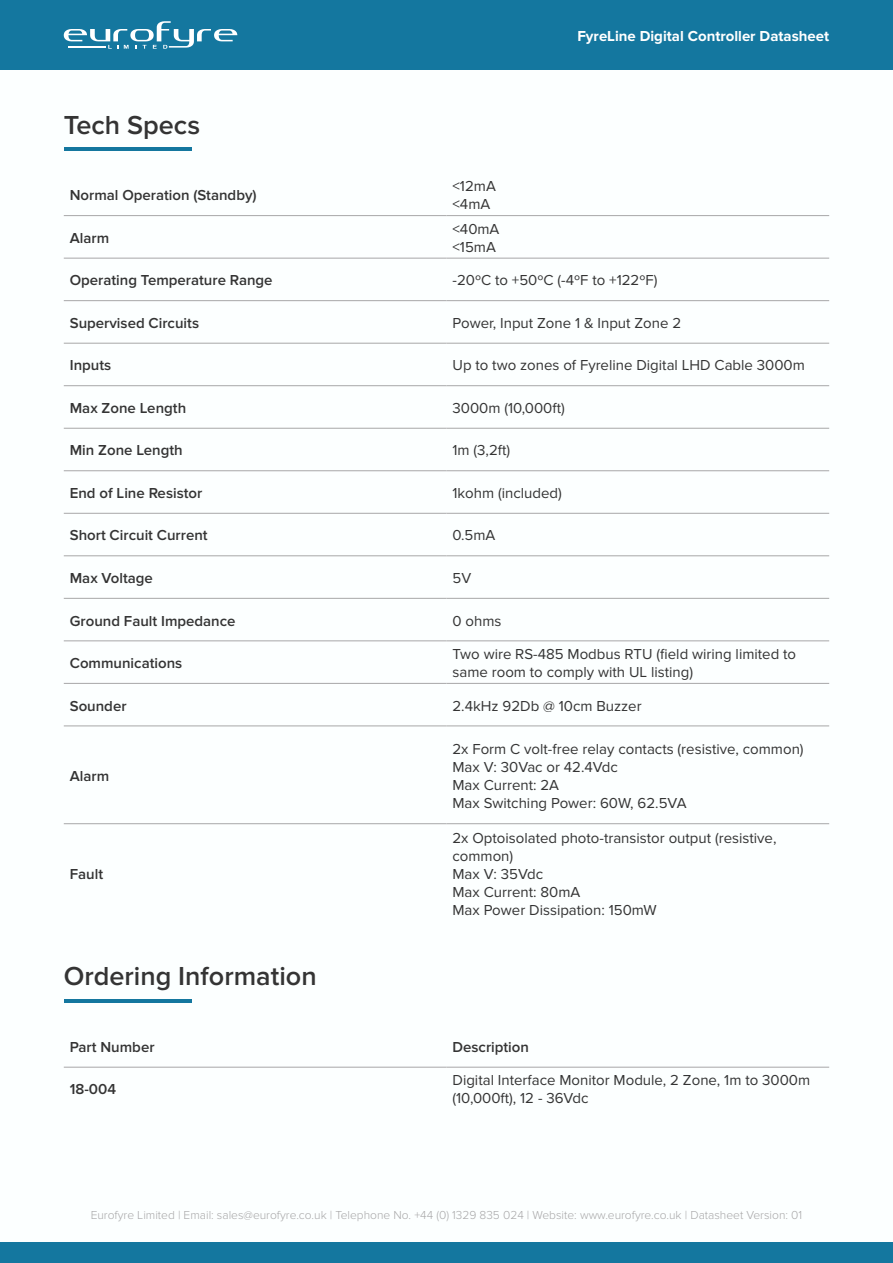
<style>
.page{position:relative;width:893px;height:1263px;background:#fff}
.page>*{position:absolute;margin:0;border:0;box-sizing:border-box;transform-origin:0 0}
.Sub_Header{font:600 27px "Proxima Nova";color:#343434}
.t1{font:15px/18px "Proxima Nova";color:#343434}
.t2{font:600 15px "Proxima Nova";color:#343434}
.t3{font:700 15px "Proxima Nova";color:#fff}
.t4{font:300 12px "Proxima Nova";color:#a7a7a8}
</style>
<div class="page">
<div style="left:0;top:1242px;width:893px;height:21px;background:#14779f"></div>
<div style="left:0;top:0;width:893px;height:70px;background:#14779f"></div>
<svg style="left:64px;top:21px;width:173px;height:28px"></svg>
<hr style="left:64px;top:148px;width:127px;height:3px;background:#14779f">
<hr style="left:64px;top:215px;width:382px;height:1px;background:#a7a7a8">
<hr style="left:446px;top:215px;width:383px;height:1px;background:#a7a7a8">
<hr style="left:64px;top:258px;width:382px;height:1px;background:#a7a7a8">
<hr style="left:446px;top:258px;width:383px;height:1px;background:#a7a7a8">
<hr style="left:64px;top:300px;width:382px;height:1px;background:#a7a7a8">
<hr style="left:446px;top:300px;width:383px;height:1px;background:#a7a7a8">
<hr style="left:64px;top:343px;width:382px;height:1px;background:#a7a7a8">
<hr style="left:446px;top:343px;width:383px;height:1px;background:#a7a7a8">
<hr style="left:64px;top:385px;width:382px;height:1px;background:#a7a7a8">
<hr style="left:446px;top:385px;width:383px;height:1px;background:#a7a7a8">
<hr style="left:64px;top:470px;width:382px;height:1px;background:#a7a7a8">
<hr style="left:446px;top:470px;width:383px;height:1px;background:#a7a7a8">
<hr style="left:64px;top:513px;width:382px;height:1px;background:#a7a7a8">
<hr style="left:446px;top:513px;width:383px;height:1px;background:#a7a7a8">
<hr style="left:64px;top:555px;width:382px;height:1px;background:#a7a7a8">
<hr style="left:446px;top:555px;width:383px;height:1px;background:#a7a7a8">
<hr style="left:64px;top:598px;width:382px;height:1px;background:#a7a7a8">
<hr style="left:446px;top:598px;width:383px;height:1px;background:#a7a7a8">
<hr style="left:64px;top:640px;width:382px;height:1px;background:#a7a7a8">
<hr style="left:446px;top:640px;width:383px;height:1px;background:#a7a7a8">
<hr style="left:64px;top:725px;width:382px;height:1px;background:#a7a7a8">
<hr style="left:446px;top:725px;width:383px;height:1px;background:#a7a7a8">
<hr style="left:64px;top:823px;width:382px;height:1px;background:#a7a7a8">
<hr style="left:446px;top:823px;width:383px;height:1px;background:#a7a7a8">
<hr style="left:64px;top:683px;width:382px;height:1px;background:#a7a7a8">
<hr style="left:446px;top:683px;width:383px;height:1px;background:#a7a7a8">
<hr style="left:64px;top:428px;width:382px;height:1px;background:#a7a7a8">
<hr style="left:446px;top:428px;width:383px;height:1px;background:#a7a7a8">
<hr style="left:64px;top:999px;width:127px;height:3px;background:#14779f">
<hr style="left:64px;top:1067px;width:382px;height:1px;background:#a7a7a8">
<hr style="left:446px;top:1067px;width:383px;height:1px;background:#a7a7a8">
<p class="Sub_Header" style="left:64px;top:109px;width:138px">Tech Specs</p>
<p class="t2" style="left:70px;top:187px;width:188px">Normal Operation (Standby)</p>
<p class="t2" style="left:70px;top:229px;width:41px">Alarm</p>
<p class="t1" style="left:452px;top:177px;width:45px">&lt;12mA</p>
<p class="t1" style="left:452px;top:195px;width:39px">&lt;4mA</p>
<p class="t1" style="left:452px;top:220px;width:49px">&lt;40mA</p>
<p class="t1" style="left:452px;top:238px;width:45px">&lt;15mA</p>
<p class="t3" style="left:577px;top:27px;width:253px">FyreLine Digital Controller Datasheet</p>
<p class="t2" style="left:70px;top:272px;width:204px">Operating Temperature Range</p>
<p class="t1" style="left:452px;top:272px;width:206px">-20ºC to +50ºC (-4ºF to +122ºF)</p>
<p class="t2" style="left:70px;top:314px;width:131px">Supervised Circuits</p>
<p class="t1" style="left:452px;top:314px;width:230px">Power, Input Zone 1 &amp; Input Zone 2</p>
<p class="t2" style="left:70px;top:357px;width:43px">Inputs</p>
<p class="t1" style="left:452px;top:357px;width:354px">Up to two zones of Fyreline Digital LHD Cable 3000m</p>
<p class="t2" style="left:70px;top:399px;width:118px">Max Zone Length</p>
<p class="t1" style="left:452px;top:399px;width:114px">3000m (10,000ft)</p>
<p class="t2" style="left:70px;top:442px;width:115px">Min Zone Length</p>
<p class="t1" style="left:452px;top:442px;width:59px">1m (3,2ft)</p>
<p class="t2" style="left:70px;top:484px;width:134px">End of Line Resistor</p>
<p class="t1" style="left:452px;top:484px;width:111px">1kohm (included)</p>
<p class="t2" style="left:70px;top:527px;width:139px">Short Circuit Current</p>
<p class="t1" style="left:452px;top:527px;width:45px">0.5mA</p>
<p class="t2" style="left:70px;top:569px;width:85px">Max Voltage</p>
<p class="t1" style="left:452px;top:569px;width:20px">5V</p>
<p class="t2" style="left:70px;top:612px;width:167px">Ground Fault Impedance</p>
<p class="t1" style="left:452px;top:612px;width:51px">0 ohms</p>
<p class="t2" style="left:70px;top:654px;width:114px">Communications</p>
<p class="t1" style="left:452px;top:645px;width:345px">Two wire RS-485 Modbus RTU (field wiring limited to same room to comply with UL listing)</p>
<p class="t2" style="left:70px;top:697px;width:58px">Sounder</p>
<p class="t1" style="left:452px;top:697px;width:191px">2.4kHz 92Db @ 10cm Buzzer</p>
<p class="t2" style="left:70px;top:767px;width:41px">Alarm</p>
<p class="t2" style="left:70px;top:865px;width:35px">Fault</p>
<p class="Sub_Header" style="left:64px;top:961px;width:254px">Ordering Information</p>
<p class="t1" style="left:452px;top:740px;width:353px">2x Form C volt-free relay contacts (resistive, common)</p>
<p class="t1" style="left:452px;top:758px;width:167px">Max V: 30Vac or 42.4Vdc</p>
<p class="t1" style="left:452px;top:776px;width:108px">Max Current: 2A</p>
<p class="t1" style="left:452px;top:794px;width:236px">Max Switching Power: 60W, 62.5VA</p>
<p class="t1" style="left:452px;top:829px;width:325px">2x Optoisolated photo-transistor output (resistive, common)</p>
<p class="t1" style="left:452px;top:865px;width:92px">Max V: 35Vdc</p>
<p class="t1" style="left:452px;top:883px;width:129px">Max Current: 80mA</p>
<p class="t1" style="left:452px;top:901px;width:206px">Max Power Dissipation: 150mW</p>
<p class="t2" style="left:70px;top:1038px;width:86px">Part Number</p>
<p class="t2" style="left:452px;top:1038px;width:78px">Description</p>
<p class="t2" style="left:70px;top:1081px;width:48px">18-004</p>
<p class="t1" style="left:452px;top:1071px;width:359px">Digital Interface Monitor Module, 2 Zone, 1m to 3000m (10,000ft), 12 - 36Vdc</p>
<p class="t4" style="left:91px;top:1208px;width:713px">Eurofyre Limited | Email: sales@eurofyre.co.uk | Telephone No. +44 (0) 1329 835 024 | Website: www.eurofyre.co.uk | Datasheet Version: 01</p>
</div>
